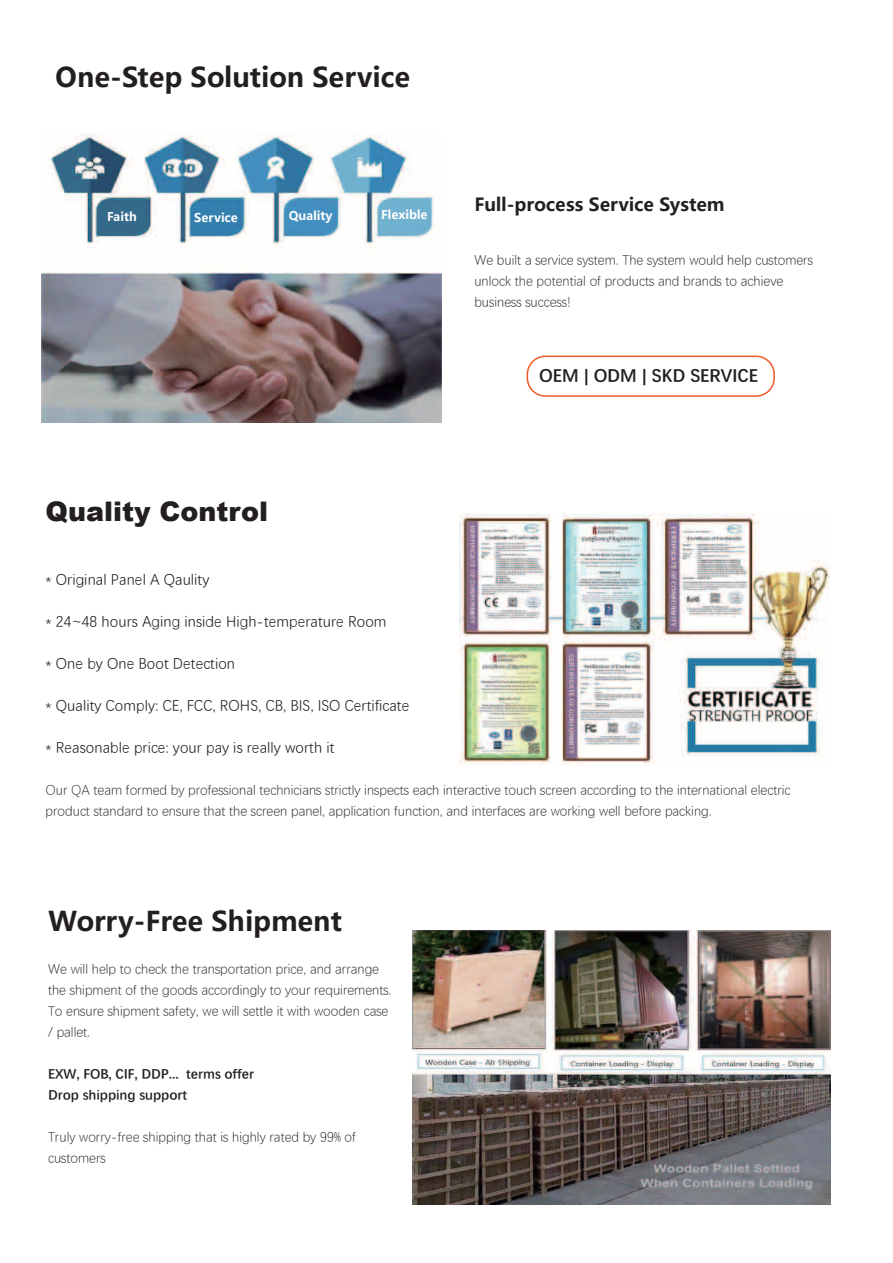
<style>
.page{position:relative;width:893px;height:1263px;background:#fff}
.page>*{position:absolute;margin:0;border:0;box-sizing:border-box;transform-origin:0 0}
.t1{font:700 27px "Microsoft Ya Hei UI";color:#231f20}
.t2{font:900 27px "Arial";color:#231f20}
.t3{font:700 18px "Microsoft Ya Hei UI";color:#231f20}
.t4{font:700 18px "Deng Xian";color:#231f20}
.t5{font:15px "Deng Xian";color:#231f20}
.t6{font:300 13.5px/21px "Deng Xian";color:#231f20}
.t7{font:700 13.5px/21px "Deng Xian";color:#231f20}
.t8{font:700 12px "Microsoft Ya Hei UI";color:#fff}
</style>
<div class="page">
<img style="left:42px;top:134px;width:399px;height:288px">
<img style="left:460px;top:513px;width:370px;height:253px">
<img style="left:413px;top:930px;width:417px;height:274px">
<div style="left:527px;top:356px;width:248px;height:41px;border:2px solid #f15929;border-radius:18px"></div>
<h1 class="t1" style="left:55px;top:58px;width:357px">One-Step Solution Service</h1>
<p class="t8" style="left:107px;top:208px;width:31px">Faith</p>
<p class="t8" style="left:194px;top:209px;width:45px">Service</p>
<p class="t8" style="left:289px;top:207px;width:45px">Quality</p>
<p class="t8" style="left:381px;top:206px;width:48px">Flexible</p>
<h1 class="t2" style="left:46px;top:491px;width:224px">Quality Control</h1>
<h2 class="t3" style="left:474px;top:192px;width:252px">Full-process Service System</h2>
<p class="t6" style="left:474px;top:249px;width:340px">We built a service system. The system would help customers unlock the potential of products and brands to achieve business success!</p>
<h2 class="t4" style="left:539px;top:364px;width:220px">OEM | ODM | SKD SERVICE</h2>
<p class="t5" style="left:46px;top:569px;width:165px">* Original Panel A Qaulity</p>
<p class="t5" style="left:46px;top:611px;width:342px">* 24~48 hours Aging inside High-temperature Room</p>
<p class="t5" style="left:46px;top:653px;width:191px">* One by One Boot Detection</p>
<p class="t5" style="left:46px;top:695px;width:365px">* Quality Comply: CE, FCC, ROHS, CB, BIS, ISO Certificate</p>
<p class="t5" style="left:46px;top:737px;width:290px">* Reasonable price: your pay is really worth it</p>
<p class="t6" style="left:46px;top:779px;width:746px">Our QA team formed by professional technicians strictly inspects each interactive touch screen according to the international electric product standard to ensure that the screen panel, application function, and interfaces are working well before packing.</p>
<h1 class="t1" style="left:48px;top:903px;width:295px">Worry-Free Shipment</h1>
<p class="t6" style="left:48px;top:958px;width:345px">We will help to check the transportation price, and arrange the shipment of the goods accordingly to your requirements.<br>To ensure shipment safety, we will settle it with wooden case / pallet.</p>
<p class="t7" style="left:48px;top:1063px;width:208px">EXW, FOB, CIF, DDP... terms offer<br>Drop shipping support</p>
<p class="t6" style="left:48px;top:1126px;width:309px">Truly worry-free shipping that is highly rated by 99% of customers</p>
</div>
